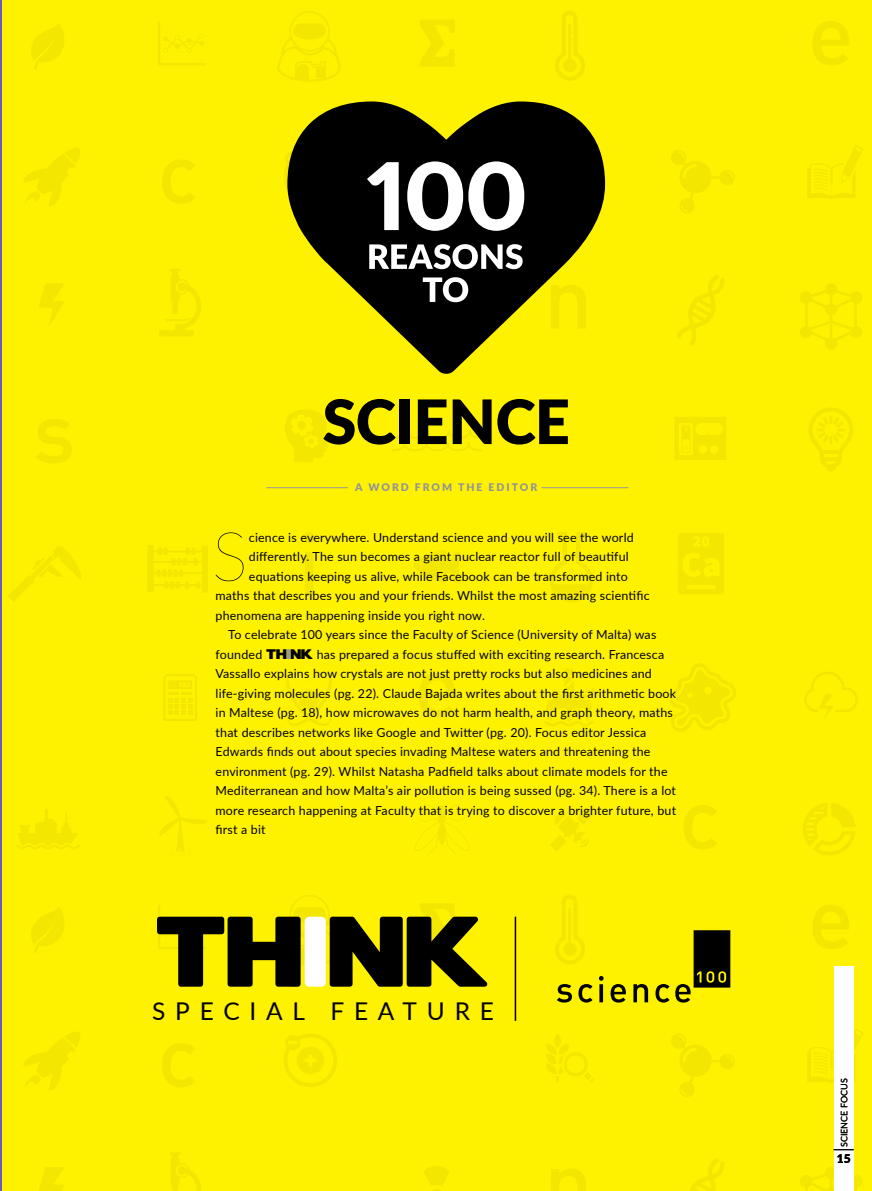
<style>
.page{position:relative;width:872px;height:1191px;background:#fff}
.page>*{position:absolute;margin:0;border:0;box-sizing:border-box;transform-origin:0 0}
.t1{font:100 68.1px "Lato";color:#000}
.t2{font:900 61.2px "Lato";letter-spacing:-.01em;color:#000}
.t3{font:24.45px "Lato";letter-spacing:.4em;color:#000}
.t4{font:12.45px/19.5px "Lato";letter-spacing:.015em;color:#000}
.t5{font:900 12px "Lato";color:#000}
.t6{font:900 10.5px "Lato";letter-spacing:.19em;color:#939598}
.t7{font:9px "Lato";color:#000}
.s1{font-family:"Boris Black Bloxx"}
.s2{font-family:"Boris Black Bloxx";color:#939598}
</style>
<div class="page">
<div style="left:1px;top:0;width:871px;height:1191px;background:#fff200"></div>
<svg style="left:160px;top:269px;width:41px;height:67px"></svg>
<svg style="left:31px;top:24px;width:33px;height:45px"></svg>
<svg style="left:414px;top:550px;width:46px;height:33px"></svg>
<svg style="left:805px;top:672px;width:53px;height:45px"></svg>
<svg style="left:287px;top:673px;width:44px;height:53px"></svg>
<svg style="left:671px;top:150px;width:64px;height:63px"></svg>
<svg style="left:415px;top:804px;width:54px;height:51px"></svg>
<svg style="left:9px;top:546px;width:72px;height:55px"></svg>
<svg style="left:392px;top:430px;width:91px;height:21px"></svg>
<svg style="left:24px;top:148px;width:56px;height:58px"></svg>
<svg style="left:555px;top:11px;width:30px;height:69px"></svg>
<svg style="left:160px;top:796px;width:47px;height:55px"></svg>
<svg style="left:277px;top:11px;width:63px;height:70px"></svg>
<svg style="left:550px;top:532px;width:43px;height:70px"></svg>
<svg style="left:675px;top:417px;width:51px;height:43px"></svg>
<svg style="left:800px;top:284px;width:62px;height:65px"></svg>
<svg style="left:677px;top:275px;width:47px;height:70px"></svg>
<svg style="left:158px;top:21px;width:48px;height:44px"></svg>
<svg style="left:803px;top:803px;width:52px;height:52px"></svg>
<svg style="left:809px;top:408px;width:44px;height:63px"></svg>
<svg style="left:16px;top:809px;width:64px;height:40px"></svg>
<svg style="left:545px;top:669px;width:50px;height:57px"></svg>
<svg style="left:148px;top:545px;width:60px;height:47px"></svg>
<svg style="left:808px;top:146px;width:55px;height:53px"></svg>
<svg style="left:285px;top:410px;width:46px;height:52px"></svg>
<svg style="left:164px;top:674px;width:33px;height:47px"></svg>
<svg style="left:420px;top:20px;width:34px;height:46px"></svg>
<svg style="left:284px;top:155px;width:3px;height:33px"></svg>
<svg style="left:670px;top:664px;width:66px;height:67px"></svg>
<svg style="left:679px;top:533px;width:45px;height:61px"></svg>
<svg style="left:551px;top:809px;width:41px;height:42px"></svg>
<svg style="left:39px;top:284px;width:24px;height:42px"></svg>
<svg style="left:37px;top:419px;width:34px;height:44px"></svg>
<svg style="left:162px;top:160px;width:33px;height:43px"></svg>
<svg style="left:304px;top:532px;width:10px;height:63px"></svg>
<svg style="left:419px;top:674px;width:36px;height:43px"></svg>
<svg style="left:684px;top:806px;width:33px;height:43px"></svg>
<svg style="left:813px;top:21px;width:36px;height:44px"></svg>
<svg style="left:170px;top:1153px;width:31px;height:38px"></svg>
<svg style="left:31px;top:907px;width:33px;height:46px"></svg>
<svg style="left:671px;top:1034px;width:64px;height:63px"></svg>
<svg style="left:424px;top:1166px;width:25px;height:25px"></svg>
<svg style="left:24px;top:1032px;width:56px;height:58px"></svg>
<svg style="left:555px;top:895px;width:30px;height:69px"></svg>
<svg style="left:800px;top:1167px;width:62px;height:24px"></svg>
<svg style="left:690px;top:1159px;width:34px;height:32px"></svg>
<svg style="left:808px;top:1028px;width:55px;height:55px"></svg>
<svg style="left:284px;top:1034px;width:53px;height:53px"></svg>
<div style="left:554px;top:1033px;width:7px;height:15px;background:#f3e600;border-radius:50%"></div>
<svg style="left:547px;top:1044px;width:47px;height:38px"></svg>
<svg style="left:39px;top:1167px;width:24px;height:24px"></svg>
<svg style="left:162px;top:1043px;width:33px;height:44px"></svg>
<svg style="left:551px;top:1169px;width:35px;height:22px"></svg>
<svg style="left:813px;top:905px;width:36px;height:44px"></svg>
<hr style="left:0;top:0;width:1px;height:1191px;background:#6b58c0">
<div style="left:833px;top:966px;width:20px;height:225px;background:#fff"></div>
<svg style="left:833px;top:1149px;width:20px;height:1px"></svg>
<svg style="left:157px;top:895px;width:331px;height:91px"></svg>
<svg style="left:557px;top:984px;width:15px;height:18px"></svg>
<svg style="left:578px;top:984px;width:14px;height:18px"></svg>
<svg style="left:599px;top:976px;width:4px;height:26px"></svg>
<svg style="left:610px;top:984px;width:16px;height:18px"></svg>
<svg style="left:633px;top:984px;width:15px;height:18px"></svg>
<svg style="left:655px;top:984px;width:14px;height:18px"></svg>
<svg style="left:675px;top:930px;width:55px;height:72px"></svg>
<hr style="left:266px;top:487px;width:82px;height:1px;background:#939598">
<hr style="left:541px;top:487px;width:87px;height:1px;background:#939598">
<hr style="left:514px;top:916px;width:2px;height:104px;background:#000">
<svg style="left:287px;top:101px;width:318px;height:273px;fill:#000"></svg>
<svg style="left:367px;top:162px;width:32px;height:68px;background:#8a8a8a"></svg>
<svg style="left:407px;top:161px;width:117px;height:70px;background:#838383"></svg>
<svg style="left:369px;top:244px;width:153px;height:25px;background:#858585"></svg>
<svg style="left:409px;top:277px;width:59px;height:58px;background:#272727"></svg>
<p class="t2" style="left:322px;top:376px;width:249px">SCIENCE</p>
<p class="t6" style="left:355px;top:479px;width:184px">A WORD FROM THE EDITOR</p>
<p class="t1" style="left:212px;top:510px;width:38px">S</p>
<p class="t4" style="left:249px;top:527px;width:386px">cience is everywhere. Understand science and you will see the world</p>
<p class="t4" style="left:249px;top:546px;width:381px">differently. The sun becomes a giant nuclear reactor full of beautiful</p>
<p class="t4" style="left:249px;top:566px;width:380px">equations keeping us alive, while Facebook can be transformed into</p>
<p class="t4" style="left:215px;top:585px;width:435px">maths that describes you and your friends. Whilst the most amazing scientific</p>
<p class="t4" style="left:215px;top:605px;width:271px">phenomena are happening inside you right now.</p>
<p class="t4" style="left:215px;top:624px;width:462px;text-indent:13px">To celebrate 100 years since the Faculty of Science (University of Malta) was founded <span class="s1">TH</span><span class="s2">I</span><span class="s1">NK</span> has prepared a focus stuffed with exciting research. Francesca Vassallo explains how crystals are not just pretty rocks but also medicines and life-giving molecules (pg. 22). Claude Bajada writes about the first arithmetic book in Maltese (pg. 18), how microwaves do not harm health, and graph theory, maths that describes networks like Google and Twitter (pg. 20). Focus editor Jessica Edwards finds out about species invading Maltese waters and threatening the environment (pg. 29). Whilst Natasha Padfield talks about climate models for the Mediterranean and how Malta’s air pollution is being sussed (pg. 34). There is a lot more research happening at Faculty that is trying to discover a brighter future, but first a bit</p>
<p class="t3" style="left:152px;top:993px;width:343px">SPECIAL FEATURE</p>
<p class="t7" style="left:837px;top:1147px;width:69px;rotate:-90deg">Science Focus</p>
<p class="t5" style="left:836px;top:1149px;width:15px">15</p>
</div>
